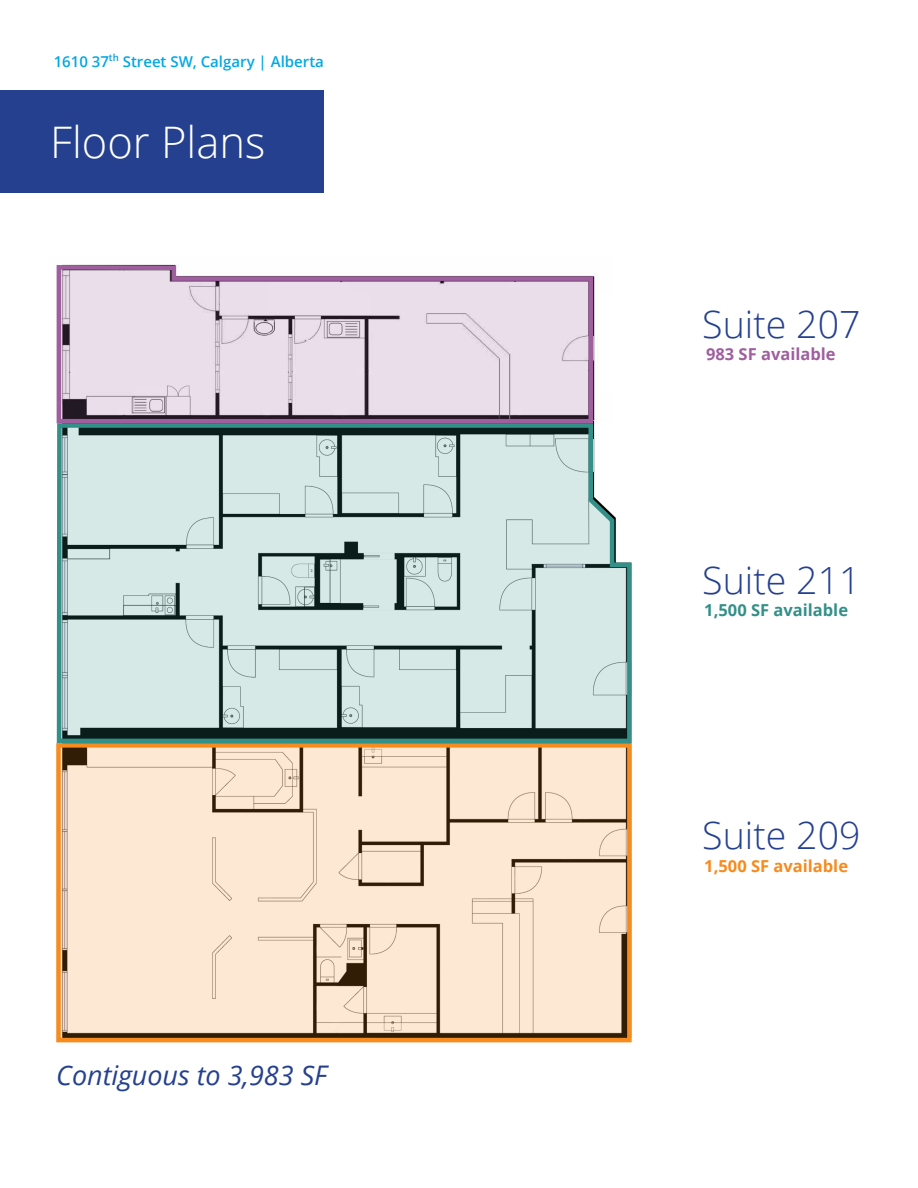
<style>
.page{position:relative;width:918px;height:1188px;background:#fff}
.page>*{position:absolute;margin:0;border:0;box-sizing:border-box;transform-origin:0 0}
.Body_Text_-_Dark_Grey_CMYK{font:300 43.5px "Open Sans";color:#fff}
.Body_Text_-_Dark_Grey_CMYK-2{font:300 37.5px "Open Sans";color:#25408f}
.Body_Text_-_Dark_Grey_CMYK-3{font:italic 27px "Open Sans";color:#25408f}
.Body_Text_-_Dark_Grey_CMYK-4{font:700 16.5px "Open Sans";color:#f68b1f}
.Body_Subheading_-_Medium_Blue_CMYK{font:700 16.5px "Open Sans";color:#339088}
.Body_Text_-_Dark_Grey_CMYK-5{font:700 16.5px "Open Sans";color:#9f5f9f}
.t1{font:600 15px "Open Sans";color:#00a8e4}
</style>
<div class="page">
<div style="left:0;top:90px;width:324px;height:103px;background:#25408f"></div>
<svg style="left:61px;top:748px;width:566px;height:289px;fill:#fde8d3"></svg>
<div style="left:56px;top:743px;width:576px;height:299px;border:4px solid #f68b1f"></div>
<svg style="left:56px;top:264px;width:539px;height:157px"></svg>
<svg style="left:56px;top:421px;width:576px;height:324px"></svg>
<p class="t1" style="left:54px;top:51px;width:272px">1610 37<sup>th</sup> Street SW, Calgary | Alberta</p>
<p class="Body_Text_-_Dark_Grey_CMYK" style="left:50px;top:112px;width:217px">Floor Plans</p>
<p class="Body_Text_-_Dark_Grey_CMYK-3" style="left:56px;top:1056px;width:272px">Contiguous to 3,983 SF</p>
<p class="Body_Text_-_Dark_Grey_CMYK-2" style="left:702px;top:298px;width:160px">Suite 207</p>
<p class="Body_Text_-_Dark_Grey_CMYK-5" style="left:706px;top:342px;width:131px">983 SF available</p>
<p class="Body_Text_-_Dark_Grey_CMYK-2" style="left:702px;top:554px;width:160px">Suite 211</p>
<p class="Body_Subheading_-_Medium_Blue_CMYK" style="left:704px;top:598px;width:145px">1,500 SF available</p>
<p class="Body_Text_-_Dark_Grey_CMYK-2" style="left:702px;top:810px;width:160px">Suite 209</p>
<p class="Body_Text_-_Dark_Grey_CMYK-4" style="left:704px;top:854px;width:145px">1,500 SF available</p>
</div>
